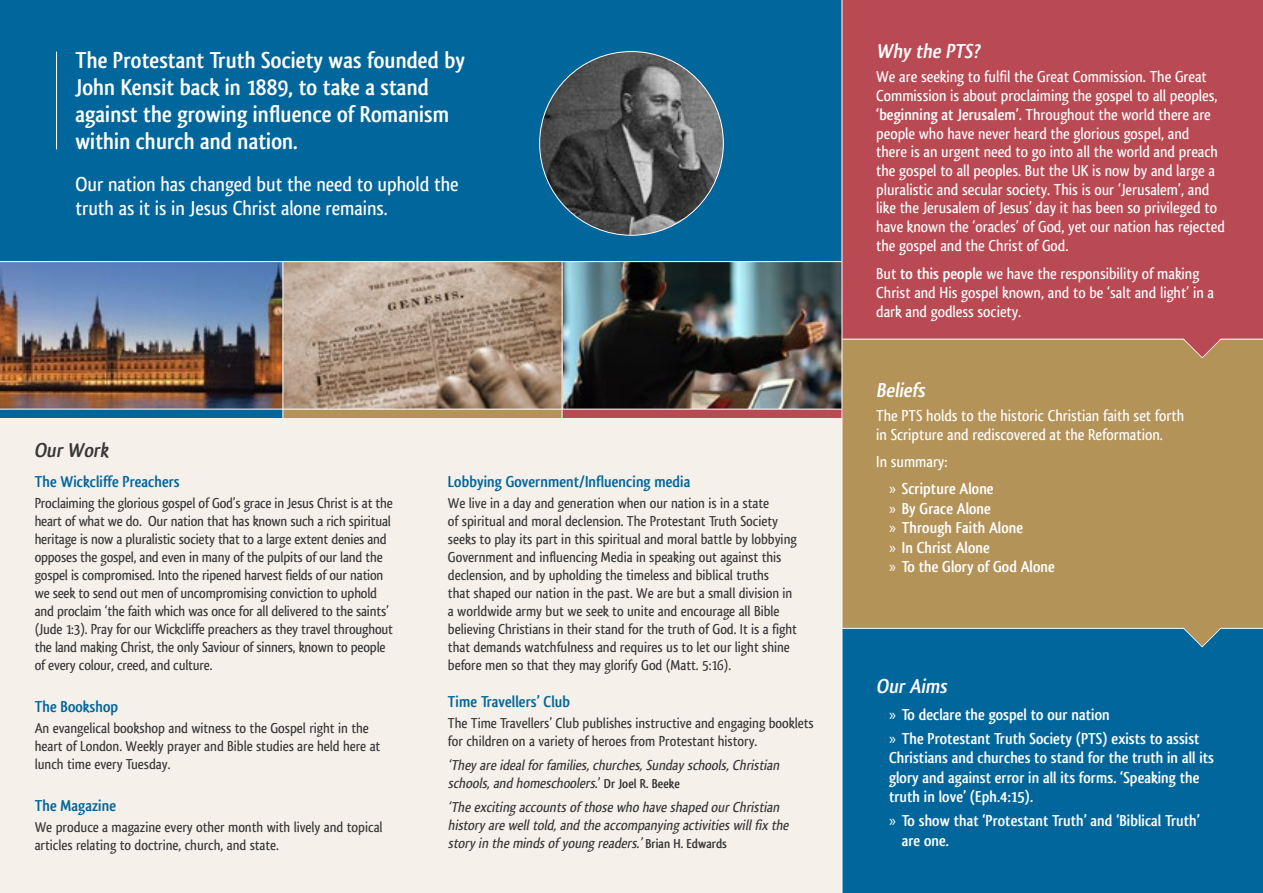
<style>
.page{position:relative;width:1263px;height:893px;background:#f5f0e9}
.page>*{position:absolute;margin:0;border:0;box-sizing:border-box;transform-origin:0 0}
.t1{font:700 24px/27px "Qlassik";color:#fff}
.t2{font:500 21px/24px "Qlassik";color:#fff}
.t3{font:italic 700 21px "Qlassik";color:#fff}
.t4{font:italic 700 21px "Qlassik";color:#383839}
.t5{font:500 16.5px/18.8px "Qlassik";color:#fff}
.t6{font:700 16.5px/19.5px "Qlassik";color:#fff}
.t7{font:700 16.5px "Qlassik";color:#00669b}
.t8{font:500 15px/18px "Qlassik";color:#383839}
.t9{font:italic 500 15px/18px "Qlassik";color:#383839}
.s1{font-style:normal}
.s2{font-weight:700;font-style:normal;font-size:13.5px}
.s3{font-weight:700}
.s4{font-weight:500}
.s5{font-family:"Myriad Pro";font-weight:400}
</style>
<div class="page">
<img style="left:0;top:262px;width:841px;height:147px">
<div style="left:842px;top:0;width:421px;height:342px;background:#b94953"></div>
<div style="left:0;top:0;width:842px;height:262px;background:#00669b"></div>
<div style="left:842px;top:339px;width:421px;height:289px;background:#b49359"></div>
<div style="left:842px;top:629px;width:421px;height:264px;background:#00669b"></div>
<div style="left:562px;top:409px;width:280px;height:9px;background:#b94953"></div>
<div style="left:283px;top:409px;width:279px;height:9px;background:#b49359"></div>
<div style="left:0;top:409px;width:282px;height:9px;background:#00669b"></div>
<hr style="left:56px;top:52px;width:1px;height:97px;background:#fff">
<hr style="left:842px;top:339px;width:421px;height:1px;background:#fff">
<svg style="left:1182px;top:338px;width:42px;height:21px"></svg>
<hr style="left:842px;top:628px;width:421px;height:1px;background:#fff">
<svg style="left:1182px;top:627px;width:42px;height:21px"></svg>
<hr style="left:842px;top:0;width:1px;height:893px;background:#fff">
<hr style="left:0;top:409px;width:842px;height:1px;background:#fff">
<img style="left:540px;top:52px;width:183px;height:183px;border-radius:92px">
<hr style="left:0;top:261px;width:842px;height:1px;background:#fff">
<hr style="left:282px;top:262px;width:1px;height:156px;background:#fff">
<hr style="left:562px;top:261px;width:1px;height:157px;background:#fff">
<h1 class="t1" style="left:75px;top:47px;width:391px">The Protestant Truth Society was founded by John Kensit back in 1889, to take a stand against the growing influence of Romanism within church and nation.</h1>
<h2 class="t2" style="left:75px;top:172px;width:385px">Our nation has changed but the need to uphold the truth as it is in Jesus Christ alone remains.</h2>
<h2 class="t4" style="left:34px;top:438px;width:77px">OurWork</h2>
<p class="t7" style="left:35px;top:472px;width:147px">The Wickcliffe Preachers</p>
<p class="t8" style="left:35px;top:494px;width:360px">Proclaiming the glorious gospel of God’s grace in Jesus Christ is at the heart of what we do. Our nation that has known such a rich spiritual heritage is now a pluralistic society that to a large extent denies and opposes the gospel, and even in many of the pulpits of our land the gospel is compromised. Into the ripened harvest fields of our nation we seek to send out men of uncompromising conviction to uphold and proclaim ‘the faith which was once for all delivered to the saints’ (Jude 1:3). Pray for our Wickcliffe preachers as they travel throughout the land making Christ, the only Saviour of sinners, known to people of every colour, creed, and culture.</p>
<p class="t7" style="left:35px;top:697px;width:85px">The Bookshop</p>
<p class="t8" style="left:35px;top:719px;width:347px">An evangelical bookshop and witness to the Gospel right in the heart of London. Weekly prayer and Bible studies are held here at lunch time every Tuesday.</p>
<p class="t7" style="left:35px;top:796px;width:83px">The Magazine</p>
<p class="t8" style="left:35px;top:818px;width:349px">We produce a magazine every other month with lively and topical articles relating to doctrine, church, and state.</p>
<p class="t7" style="left:448px;top:472px;width:244px">Lobbying Government/Influencing media</p>
<p class="t8" style="left:448px;top:494px;width:351px">We live in a day and generation when our nation is in a state<br>of spiritual and moral declension. The Protestant Truth Society seeks to play its part in this spiritual and moral battle by lobbying Government and influencing Media in speaking out against this declension, and by upholding the timeless and biblical truths<br>that shaped our nation in the past. We are but a small division in a worldwide army but we seek to unite and encourage all Bible believing Christians in their stand for the truth of God. It is a fight that demands watchfulness and requires us to let our light shine before men so that they may glorify God (Matt. 5:16).</p>
<p class="t7" style="left:448px;top:692px;width:124px">Time Travellers’ Club</p>
<p class="t8" style="left:448px;top:715px;width:367px">The Time Travellers’ Club publishes instructive and engaging booklets for children on a variety of heroes from Protestant history.</p>
<p class="t9" style="left:448px;top:757px;width:336px">‘They are idealforfamilies,churches,Sunday schools,Christian schools,and homeschoolers.<span class="s1">’</span> <span class="s2">D r J o e l R. B e e ke</span></p>
<p class="t9" style="left:448px;top:799px;width:345px">‘The exciting accountsof those who have shaped ourChristian history are welltold,and the accompanying activitieswillfix the story in the mindsof young readers.’<span class="s2">B r i a n H . E d w a r d s</span></p>
<h2 class="t3" style="left:876px;top:39px;width:109px">Why the PTS?</h2>
<p class="t5" style="left:876px;top:68px;width:350px">We are seeking to fulfil the Great Commission. The Great Commission is about proclaiming the gospel to all peoples, <span class="s3">‘beginning at Jerusalem’</span>. Throughout the world there are people who have never heard the glorious gospel, and<br>there is an urgent need to go into all the world and preach the gospel to all peoples. But the UK is now by and large a pluralistic and secular society. This is our ‘Jerusalem’, and like the Jerusalem of Jesus’ day it has been so privileged to have known the ‘oracles’ of God, yet our nation has rejected the gospel and the Christ of God.</p>
<p class="t5" style="left:876px;top:265px;width:339px">But <span class="s3">to this people</span> we have the responsibility of making<br>Christ and His gospel known, and to be ‘salt and light’ in a dark and godless society.</p>
<h2 class="t3" style="left:876px;top:378px;width:54px">Beliefs</h2>
<p class="t5" style="left:876px;top:407px;width:309px">The PTS holds to the historic Christian faith set forth in Scripture and rediscovered at the Reformation.</p>
<p class="t6" style="left:889px;top:448px;width:106px;line-height:27px;text-indent:-13px"><span class="s4">In summary:<br></span><span class="s5">»</span> Scripture Alone</p>
<p class="t6" style="left:889px;top:498px;width:167px"><span class="s5">»</span> By Grace Alone<br><span class="s5">»</span> Through Faith Alone<br><span class="s5">»</span> In Christ Alone<br><span class="s5">»</span> To the Glory of God Alone</p>
<h2 class="t3" style="left:876px;top:673px;width:76px">OurAims</h2>
<p class="t6" style="left:889px;top:702px;width:312px;line-height:24px"><span class="s5">»</span> To declare the gospel to our nation<br><span class="s5">»</span> The Protestant Truth Society (PTS) exists to assist</p>
<p class="t6" style="left:889px;top:748px;width:327px">Christians and churches to stand for the truth in all its glory and against error in all its forms. ‘Speaking the truth in love’ (Eph.4:15).</p>
<p class="t6" style="left:902px;top:811px;width:300px;text-indent:-13px"><span class="s5">»</span> To show that ‘Protestant Truth’ and ‘Biblical Truth’ are one.</p>
</div>
